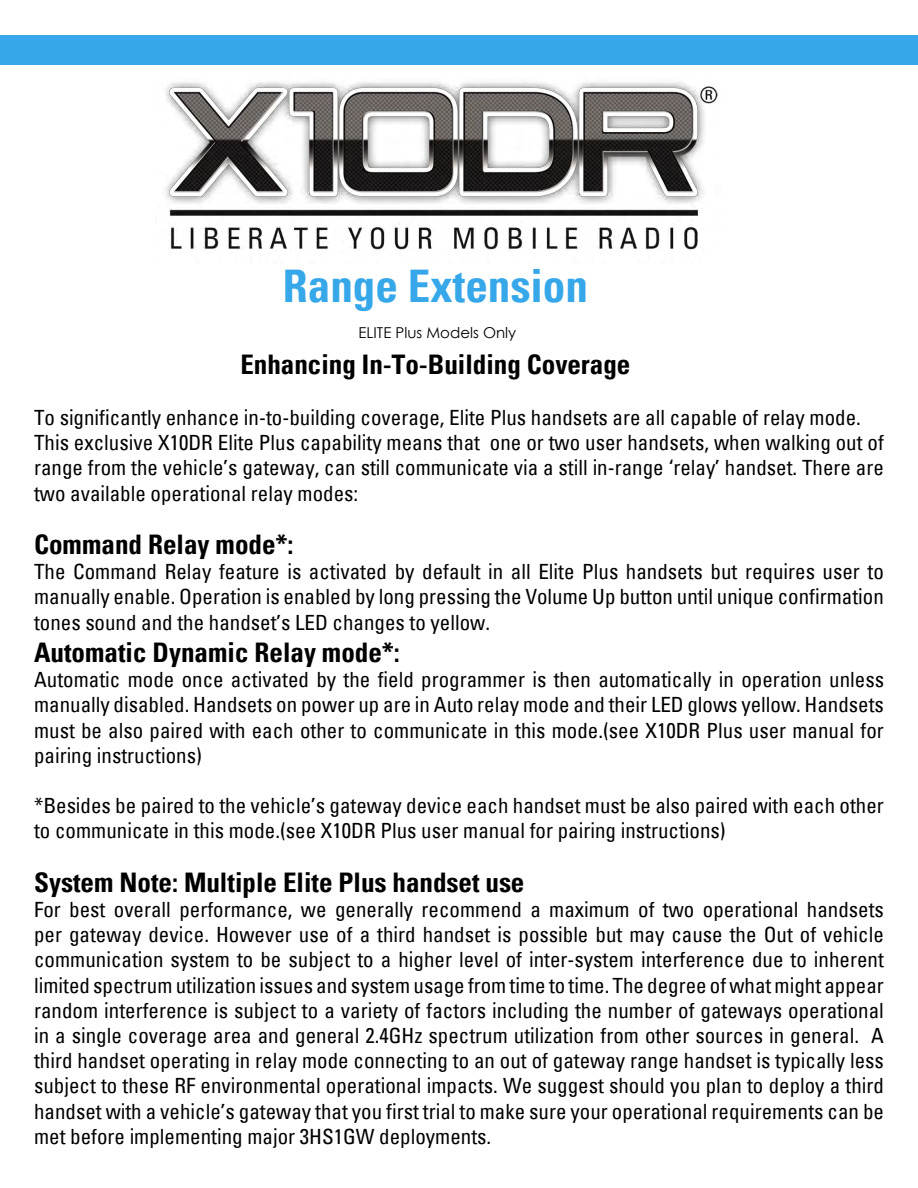
<style>
.page{position:relative;width:918px;height:1188px;background:#fff}
.page>*{position:absolute;margin:0;border:0;box-sizing:border-box;transform-origin:0 0}
.t1{font:700 condensed 45px "Univers";color:#36a7e9}
.t2{font:700 condensed 27px "Univers";color:#000}
.t3{font:condensed 21px/25.2px "Univers";color:#000;text-align:justify}
.t4{font:15px "Century Gothic";color:#000}
</style>
<div class="page">
<div style="left:0;top:35px;width:918px;height:30px;background:#36a7e9"></div>
<img style="left:165px;top:82px;width:553px;height:168px">
<h1 class="t1" style="left:283px;top:259px;width:307px">Range Extension</h1>
<p class="t4" style="left:359px;top:324px;width:159px">ELITE Plus Models Only</p>
<p class="t2" style="left:240px;top:348px;width:391px">Enhancing In-To-Building Coverage</p>
<p class="t3" style="left:34px;top:404px;width:851px;text-align:left">To significantly enhance in-to-building coverage, Elite Plus handsets are all capable of relay mode.<br>This exclusive X10DR Elite Plus capability means that one or two user handsets, when walking out of range from the vehicle’s gateway, can still communicate via a still in-range ‘relay’ handset. There are two available operational relay modes:</p>
<p class="t2" style="left:34px;top:528px;width:261px">Command Relay mode*:</p>
<p class="t3" style="left:34px;top:559px;width:851px">The Command Relay feature is activated by default in all Elite Plus handsets but requires user to manually enable. Operation is enabled by long pressing the Volume Up button until unique confirmation tones sound and the handset’s LED changes to yellow.</p>
<p class="t2" style="left:34px;top:636px;width:367px">Automatic Dynamic Relay mode*:</p>
<p class="t3" style="left:34px;top:667px;width:851px">Automatic mode once activated by the field programmer is then automatically in operation unless manually disabled. Handsets on power up are in Auto relay mode and their LED glows yellow. Handsets must be also paired with each other to communicate in this mode.(see X10DR Plus user manual for pairing instructions)</p>
<p class="t3" style="left:34px;top:793px;width:851px">*Besides be paired to the vehicle’s gateway device each handset must be also paired with each other to communicate in this mode.(see X10DR Plus user manual for pairing instructions)</p>
<p class="t2" style="left:34px;top:866px;width:492px">System Note: Multiple Elite Plus handset use</p>
<p class="t3" style="left:34px;top:896px;width:852px">For best overall performance, we generally recommend a maximum of two operational handsets per gateway device. However use of a third handset is possible but may cause the Out of vehicle communication system to be subject to a higher level of inter-system interference due to inherent limited spectrum utilization issues and system usage from time to time. The degree of what might appear random interference is subject to a variety of factors including the number of gateways operational in a single coverage area and general 2.4GHz spectrum utilization from other sources in general. A third handset operating in relay mode connecting to an out of gateway range handset is typically less subject to these RF environmental operational impacts. We suggest should you plan to deploy a third handset with a vehicle’s gateway that you first trial to make sure your operational requirements can be met before implementing major 3HS1GW deployments.</p>
</div>
